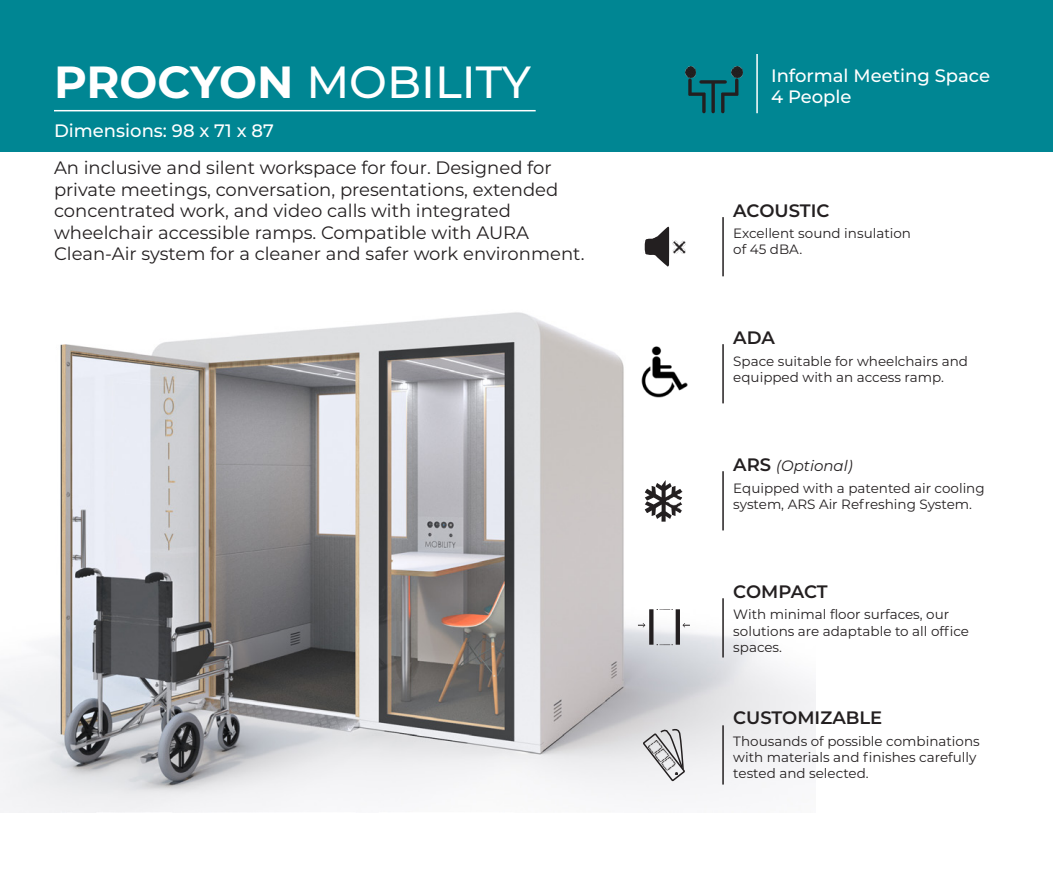
<style>
.page{position:relative;width:1053px;height:891px;background:#fff}
.page>*{position:absolute;margin:0;border:0;box-sizing:border-box;transform-origin:0 0}
.t1{font:500 45px "Montserrat";color:#fff}
.t2{font:18px/21.6px "Montserrat";color:#231f20}
.t3{font:500 18px/21.6px "Montserrat";color:#fff}
.t4{font:600 18px "Montserrat";color:#231f20}
.t5{font:italic 15px "Montserrat";color:#231f20}
.t6{font:13.5px/16.2px "Montserrat";color:#231f20}
.s1{font-weight:700}
.s2{font-weight:600;font-style:normal;font-size:18px}
</style>
<div class="page">
<div style="left:0;top:0;width:1053px;height:152px;background:#008693"></div>
<img style="left:0;top:276px;width:816px;height:537px">
<hr style="left:54px;top:110px;width:482px;height:1px;background:#fff">
<hr style="left:756px;top:54px;width:2px;height:59px;background:#fff">
<svg style="left:644px;top:226px;width:41px;height:41px"></svg>
<svg style="left:645px;top:480px;width:38px;height:42px"></svg>
<img style="left:667px;top:492px;width:16px;height:18px">
<div style="left:649px;top:609px;width:5px;height:36px;background:#231f20"></div>
<hr style="left:676px;top:609px;width:4px;height:36px;background:#231f20">
<svg style="left:657px;top:609px;width:16px;height:1px"></svg>
<svg style="left:657px;top:644px;width:16px;height:1px"></svg>
<svg style="left:638px;top:623px;width:7px;height:4px"></svg>
<svg style="left:683px;top:623px;width:7px;height:4px"></svg>
<svg style="left:643px;top:729px;width:42px;height:52px"></svg>
<hr style="left:722px;top:217px;width:2px;height:59px;background:#231f20">
<hr style="left:722px;top:344px;width:2px;height:59px;background:#231f20">
<hr style="left:722px;top:471px;width:2px;height:59px;background:#231f20">
<hr style="left:722px;top:598px;width:2px;height:60px;background:#231f20">
<hr style="left:722px;top:725px;width:2px;height:60px;background:#231f20">
<svg style="left:685px;top:67px;width:57px;height:46px"></svg>
<img style="left:641px;top:345px;width:47px;height:52px">
<p class="t1" style="left:54px;top:50px;width:478px"><span class="s1">PROCYON</span> MOBILITY</p>
<p class="t3" style="left:54px;top:119px;width:221px">Dimensions: 98 x 71 x 87</p>
<p class="t2" style="left:54px;top:156px;width:532px">An inclusive and silent workspace for four. Designed for private meetings, conversation, presentations, extended concentrated work, and video calls with integrated wheelchair accessible ramps. Compatible with AURA Clean-Air system for a cleaner and safer work environment.</p>
<p class="t3" style="left:771px;top:64px;width:220px">Informal Meeting Space<br>4 People</p>
<p class="t4" style="left:733px;top:198px;width:98px">ACOUSTIC</p>
<p class="t6" style="left:733px;top:224px;width:179px">Excellent sound insulation of 45 dBA.</p>
<p class="t4" style="left:733px;top:325px;width:43px">ADA</p>
<p class="t6" style="left:733px;top:353px;width:236px">Space suitable for wheelchairs and equipped with an access ramp.</p>
<p class="t5" style="left:733px;top:456px;width:121px"><span class="s2">ARS</span> (Optional)</p>
<p class="t6" style="left:733px;top:480px;width:253px">Equipped with a patented air cooling system, ARS Air Refreshing System.</p>
<p class="t4" style="left:733px;top:578px;width:96px">COMPACT</p>
<p class="t6" style="left:733px;top:606px;width:237px">With minimal floor surfaces, our solutions are adaptable to all office spaces.</p>
<p class="t4" style="left:733px;top:705px;width:151px">CUSTOMIZABLE</p>
<p class="t6" style="left:733px;top:732px;width:248px">Thousands of possible combinations with materials and finishes carefully tested and selected.</p>
</div>
